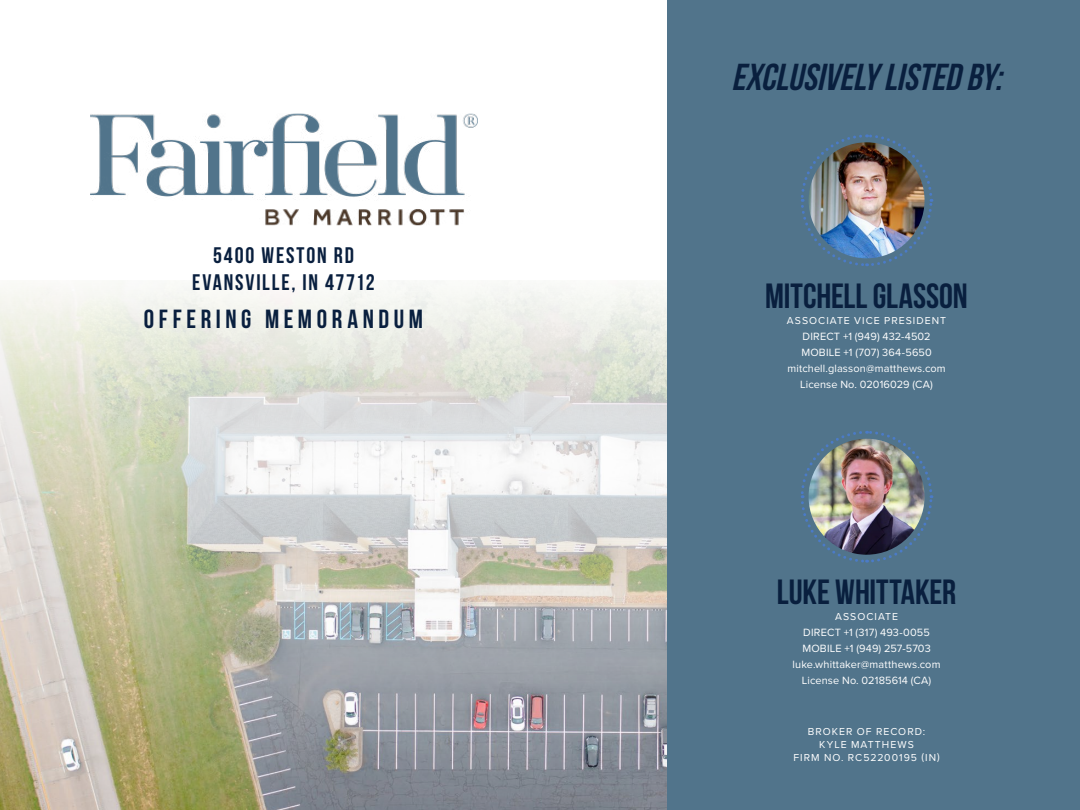
<style>
.page{position:relative;width:1080px;height:810px;background:#fff}
.page>*{position:absolute;margin:0;border:0;box-sizing:border-box;transform-origin:0 0}
.t1{font:italic 700 37.5px "Bebas Neue";color:#091f3e}
.t2{font:700 35px "Bebas Neue";color:#091f3e}
.t3{font:700 26.25px "Bebas Neue";letter-spacing:.175em;color:#091f3e}
.t4{font:700 22.5px/27px "Bebas Neue";letter-spacing:.08em;color:#091f3e;text-align:center}
.t5{font:10.88px/16px "Proxima Nova";letter-spacing:.01em;color:#fff;text-align:center}
.t6{font:10.5px/12.5px "Proxima Nova";letter-spacing:.1em;color:#fff;text-align:center}
</style>
<div class="page">
<img style="left:0;top:280px;width:668px;height:530px">
<img style="left:90px;top:113px;width:388px;height:113px">
<div style="left:668px;top:0;width:412px;height:810px;background:#51748b"></div>
<svg style="left:800px;top:134px;width:134px;height:133px"></svg>
<img style="left:809px;top:142px;width:116px;height:116px;border-radius:58px">
<svg style="left:800px;top:431px;width:134px;height:132px"></svg>
<img style="left:809px;top:439px;width:116px;height:116px;border-radius:58px">
<h3 class="t4" style="left:192px;top:242px;width:184px">5400 WESTON RD<br>EVANSVILLE, IN 47712</h3>
<h3 class="t3" style="left:144px;top:305px;width:281px">OFFERING MEMORANDUM</h3>
<h1 class="t1" style="left:731px;top:56px;width:280px">EXCLUSIVELYLISTEDBY:</h1>
<h2 class="t2" style="left:765px;top:276px;width:204px">MITCHELL GLASSON</h2>
<p class="t6" style="left:787px;top:313px;width:161px">ASSOCIATE VICE PRESIDENT</p>
<p class="t5" style="left:787px;top:328px;width:160px">DIRECT +1 (949) 432-4502<br>MOBILE +1 (707) 364-5650 mitchell.glasson@matthews.com<br>License No. 02016029 (CA)</p>
<h2 class="t2" style="left:777px;top:573px;width:181px">LUKE WHITTAKER</h2>
<p class="t6" style="left:835px;top:610px;width:64px">ASSOCIATE</p>
<p class="t5" style="left:793px;top:624px;width:149px">DIRECT +1 (317) 493-0055<br>MOBILE +1 (949) 257-5703 luke.whittaker@matthews.com<br>License No. 02185614 (CA)</p>
<p class="t6" style="left:793px;top:725px;width:148px">BROKER OF RECORD:<br>KYLE MATTHEWS<br>FIRM NO. RC52200195 (IN)</p>
</div>
